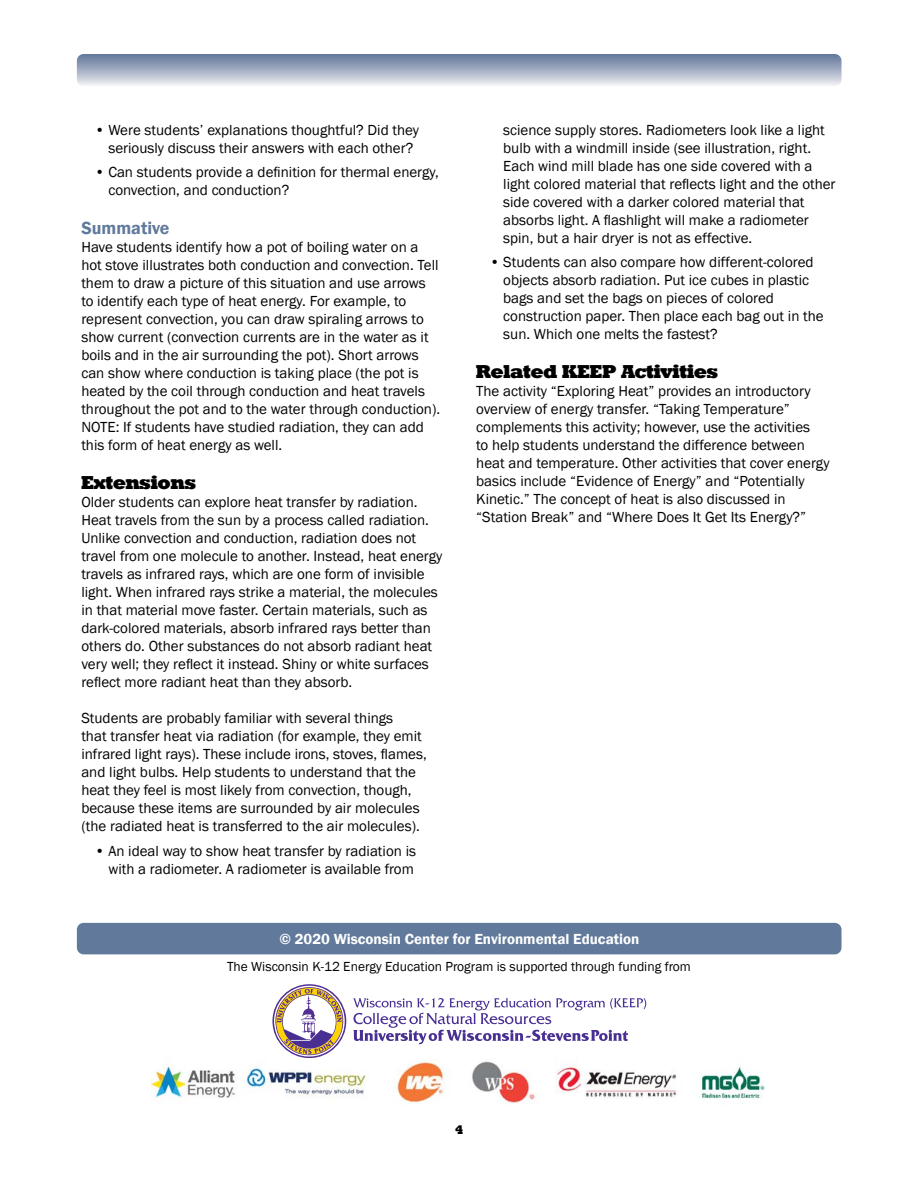
<style>
.page{position:relative;width:918px;height:1188px;background:#fff}
.page>*{position:absolute;margin:0;border:0;box-sizing:border-box;transform-origin:0 0}
.t1{font:18px "Roland";color:#000}
.t2{font:600 18px "Franklin Gothic";color:#617a9c}
.t3{font:15px/18px "Franklin Gothic";color:#000}
.t4{font:600 15px "Franklin Gothic";color:#fff}
.t5{font:13.5px "Franklin Gothic";color:#000}
.t6{font:12px "Roland";color:#000}
</style>
<div class="page">
<div style="left:77px;top:923px;width:765px;height:31px;background:#617a9c;border-radius:7px"></div>
<svg style="left:353px;top:998px;width:293px;height:46px"></svg>
<svg style="left:272px;top:984px;width:74px;height:74px"></svg>
<img style="left:152px;top:1058px;width:614px;height:46px">
<div style="left:77px;top:54px;width:765px;height:32px;background:linear-gradient(to bottom,#5d7398,#ebebf0);border-radius:7px"></div>
<p class="t3" style="left:95px;top:121px;width:326px;text-align:center">• Were students’ explanations thoughtful? Did they seriously discuss their answers with each other?</p>
<p class="t3" style="left:108px;top:164px;width:332px;text-indent:-14px">• Can students provide a definition for thermal energy, convection, and conduction?</p>
<p class="t2" style="left:81px;top:217px;width:90px">Summative</p>
<p class="t3" style="left:81px;top:239px;width:360px">Have students identify how a pot of boiling water on a hot stove illustrates both conduction and convection. Tell them to draw a picture of this situation and use arrows to identify each type of heat energy. For example, to represent convection, you can draw spiraling arrows to show current (convection currents are in the water as it boils and in the air surrounding the pot). Short arrows can show where conduction is taking place (the pot is heated by the coil through conduction and heat travels throughout the pot and to the water through conduction).<br>NOTE: If students have studied radiation, they can add this form of heat energy as well.</p>
<p class="t1" style="left:81px;top:472px;width:116px">Extensions</p>
<p class="t3" style="left:81px;top:494px;width:363px">Older students can explore heat transfer by radiation.<br>Heat travels from the sun by a process called radiation.<br>Unlike convection and conduction, radiation does not travel from one molecule to another. Instead, heat energy travels as infrared rays, which are one form of invisible light. When infrared rays strike a material, the molecules in that material move faster. Certain materials, such as dark-colored materials, absorb infrared rays better than others do. Other substances do not absorb radiant heat very well; they reflect it instead. Shiny or white surfaces reflect more radiant heat than they absorb.</p>
<p class="t3" style="left:81px;top:710px;width:347px">Students are probably familiar with several things<br>that transfer heat via radiation (for example, they emit infrared light rays). These include irons, stoves, flames, and light bulbs. Help students to understand that the heat they feel is most likely from convection, though, because these items are surrounded by air molecules (the radiated heat is transferred to the air molecules).</p>
<p class="t3" style="left:95px;top:842px;width:323px;text-align:right">• An ideal way to show heat transfer by radiation is with a radiometer. A radiometer is available from</p>
<p class="t3" style="left:503px;top:121px;width:334px">science supply stores. Radiometers look like a light bulb with a windmill inside (see illustration, right.<br>Each wind mill blade has one side covered with a light colored material that reflects light and the other side covered with a darker colored material that absorbs light. A flashlight will make a radiometer spin, but a hair dryer is not as effective.</p>
<p class="t3" style="left:503px;top:254px;width:322px;text-indent:-14px">• Students can also compare how different-colored objects absorb radiation. Put ice cubes in plastic bags and set the bags on pieces of colored construction paper. Then place each bag out in the sun. Which one melts the fastest?</p>
<p class="t1" style="left:476px;top:361px;width:243px">Related KEEP Activities</p>
<p class="t3" style="left:476px;top:383px;width:355px">The activity “Exploring Heat” provides an introductory overview of energy transfer. “Taking Temperature” complements this activity; however, use the activities<br>to help students understand the difference between heat and temperature. Other activities that cover energy basics include “Evidence of Energy” and “Potentially Kinetic.” The concept of heat is also discussed in “Station Break” and “Where Does It Get Its Energy?”</p>
<p class="t4" style="left:279px;top:930px;width:361px">© 2020 Wisconsin Center for Environmental Education</p>
<p class="t5" style="left:227px;top:959px;width:465px">The Wisconsin K-12 Energy Education Program is supported through funding from</p>
<p class="t6" style="left:456px;top:1123px;width:9px">4</p>
</div>
